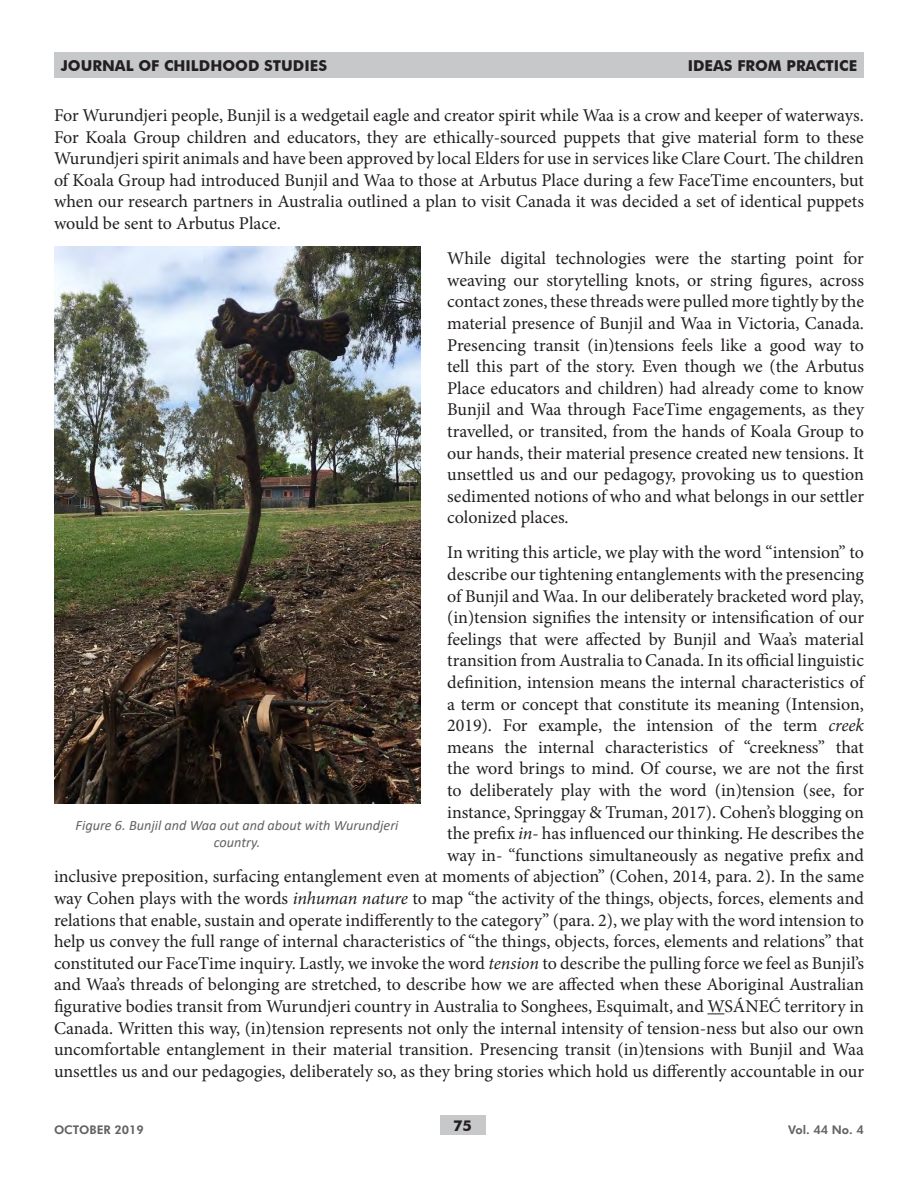
<style>
.page{position:relative;width:918px;height:1188px;background:#fff}
.page>*{position:absolute;margin:0;border:0;box-sizing:border-box;transform-origin:0 0}
.t1{font:18px/21.6px "Minion Pro";color:#231f20;text-align:justify}
.t2{font:700 15px "Futura BT";color:#231f20}
.t3{font:italic 14.25px/17.1px "Calibri";color:#636366;text-align:center}
.t4{font:800 12px "Futura BT";color:#636366}
.s1{font-style:italic}
</style>
<div class="page">
<div style="left:440px;top:1116px;width:45px;height:19px;background:#c7c8ca"></div>
<div style="left:54px;top:52px;width:810px;height:26px;background:#c7c8ca"></div>
<svg style="left:707px;top:1013px;width:17px;height:1px"></svg>
<img style="left:54px;top:246px;width:366px;height:557px">
<p class="t2" style="left:61px;top:57px;width:268px">JOURNAL OF CHILDHOOD STUDIES</p>
<p class="t2" style="left:688px;top:57px;width:171px">IDEAS FROM PRACTICE</p>
<p class="t1" style="left:54px;top:105px;width:812px">For Wurundjeri people, Bunjil is a wedgetail eagle and creator spirit while Waa is a crow and keeper of waterways.<br>For Koala Group children and educators, they are ethically-sourced puppets that give material form to these Wurundjeri spirit animals and have been approved by local Elders for use in services like Clare Court. The children of Koala Group had introduced Bunjil and Waa to those at Arbutus Place during a few FaceTime encounters, but when our research partners in Australia outlined a plan to visit Canada it was decided a set of identical puppets would be sent to Arbutus Place.</p>
<p class="t1" style="left:447px;top:248px;width:418px">While digital technologies were the starting point for weaving our storytelling knots, or string figures, across contact zones, these threads were pulled more tightly by the material presence of Bunjil and Waa in Victoria, Canada.<br>Presencing transit (in)tensions feels like a good way to tell this part of the story. Even though we (the Arbutus Place educators and children) had already come to know Bunjil and Waa through FaceTime engagements, as they travelled, or transited, from the hands of Koala Group to our hands, their material presence created new tensions. It unsettled us and our pedagogy, provoking us to question sedimented notions of who and what belongs in our settler colonized places.</p>
<p class="t1" style="left:54px;top:542px;width:812px;text-align:right">In writing this article, we play with the word “intension” to<br>describe our tightening entanglements with the presencing<br>of Bunjil and Waa. In our deliberately bracketed word play,<br>(in)tension signifies the intensity or intensification of our<br>feelings that were affected by Bunjil and Waa’s material<br>transition from Australia to Canada. In its official linguistic<br>definition, intension means the internal characteristics of<br>a term or concept that constitute its meaning (Intension,<br>2019). For example, the intension of the term <span class="s1">creek<br></span>means the internal characteristics of “creekness” that<br>the word brings to mind. Of course, we are not the first<br>to deliberately play with the word (in)tension (see, for<br>instance, Springgay &amp; Truman, 2017). Cohen’s blogging on<br>the prefix <span class="s1">in-</span> has influenced our thinking. He describes the<br>way in- “functions simultaneously as negative prefix and<br>inclusive preposition, surfacing entanglement even at moments of abjection” (Cohen, 2014, para. 2). In the same way Cohen plays with the words <span class="s1">inhuman nature</span> to map “the activity of the things, objects, forces, elements and relations that enable, sustain and operate indifferently to the category” (para. 2), we play with the word intension to help us convey the full range of internal characteristics of “the things, objects, forces, elements and relations” that constituted our FaceTime inquiry. Lastly, we invoke the word <span class="s1">tension</span> to describe the pulling force we feel as Bunjil’s and Waa’s threads of belonging are stretched, to describe how we are affected when these Aboriginal Australian figurative bodies transit from Wurundjeri country in Australia to Songhees, Esquimalt, and WSÁNEĆ territory in Canada. Written this way, (in)tension represents not only the internal intensity of tension-ness but also our own uncomfortable entanglement in their material transition. Presencing transit (in)tensions with Bunjil and Waa unsettles us and our pedagogies, deliberately so, as they bring stories which hold us differently accountable in our</p>
<p class="t3" style="left:76px;top:816px;width:324px">Figure 6. Bunjil and Waa out and about with Wurundjeri country.</p>
<p class="t4" style="left:54px;top:1122px;width:91px">OCTOBER 2019</p>
<p class="t2" style="left:453px;top:1117px;width:20px">75</p>
<p class="t4" style="left:788px;top:1122px;width:77px">Vol. 44 No. 4</p>
</div>
